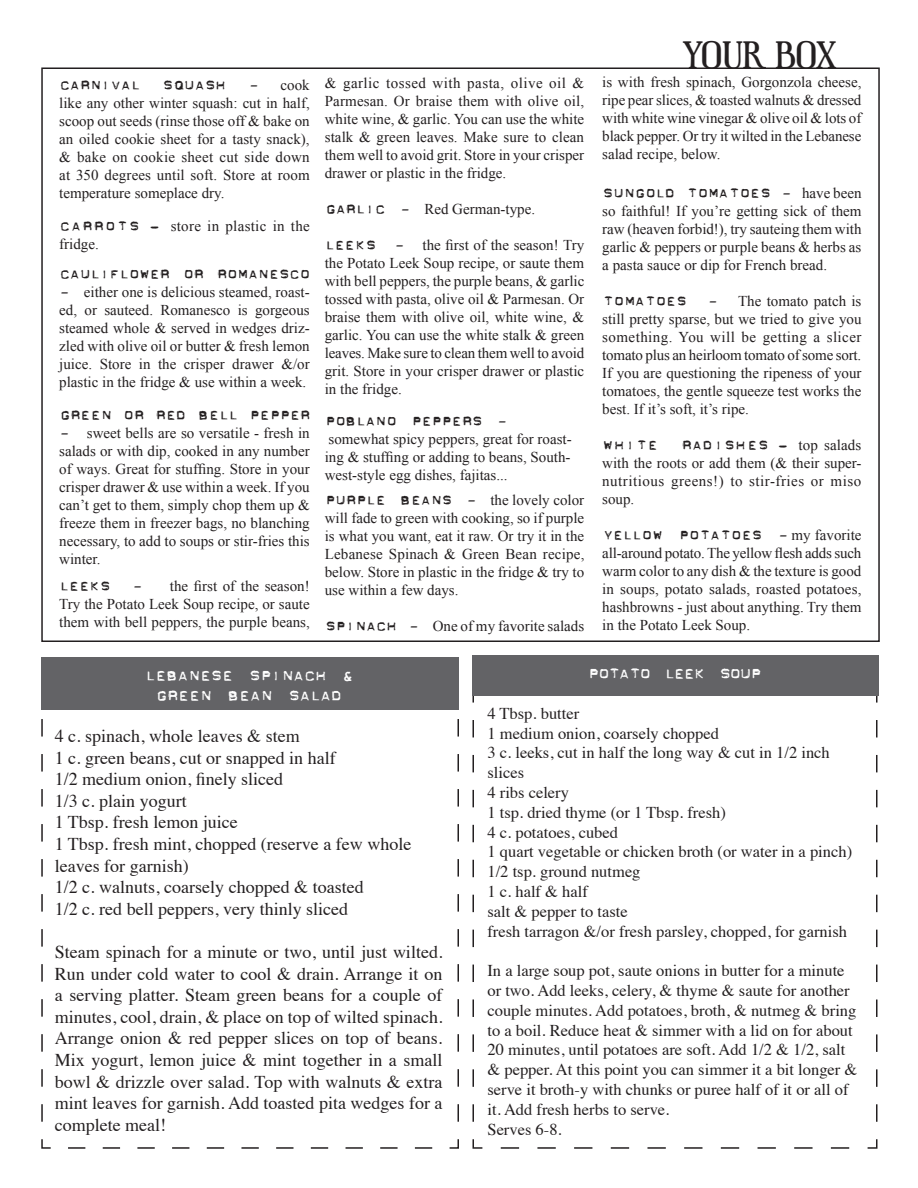
<style>
.page{position:relative;width:918px;height:1188px;background:#fff}
.page>*{position:absolute;margin:0;border:0;box-sizing:border-box;transform-origin:0 0}
.t1{font:31.5px "Euphorigenic";color:#231f20;scale:1.33 1}
.t2{font:18px/21.6px "Times";color:#231f20}
.t3{font:16.5px/19.8px "Times";color:#231f20}
.t4{font:16.5px/19.8px "GF Ordner Inverted";letter-spacing:-.02em;color:#fff;text-align:center}
.t5{font:16.5px "GF Ordner Inverted";letter-spacing:-.08em;color:#fff}
.t6{font:15px/18px "Times New Roman";color:#231f20;text-align:justify}
.t7{font:15px "GF Ordner Inverted";letter-spacing:-.005em;color:#231f20}
.t8{font:15px/18px "Times New Roman";letter-spacing:.02em;color:#231f20}
.s1{font-family:"GF Ordner Inverted"}
.s2{font-family:"urania czech"}
.s3{font-family:"Times New Roman"}
.s4{font-family:"Courier New";font-weight:700}
</style>
<div class="page">
<svg style="left:472px;top:696px;width:406px;height:453px"></svg>
<svg style="left:41px;top:719px;width:418px;height:430px"></svg>
<div style="left:41px;top:657px;width:418px;height:53px;background:#636366"></div>
<div style="left:472px;top:656px;width:407px;height:40px;background:#636366"></div>
<p class="t6" style="left:59px;top:76px;width:252px;text-indent:189px"><span class="s1">-</span> cook like any other winter squash: cut in half, scoop out seeds (rinse those off &amp; bake on an oiled cookie sheet for a tasty snack), &amp; bake on cookie sheet cut side down at 350 degrees until soft. Store at room temperature someplace dry.</p>
<p class="t8" style="left:59px;top:217px;width:252px"><span class="s1">carrots</span> <span class="s2">-</span> store in plastic in the fridge.</p>
<p class="t7" style="left:59px;top:267px;width:252px">Cauliflower or Romanesco</p>
<p class="t6" style="left:59px;top:283px;width:252px"><span class="s1">-</span> either one is delicious steamed, roast&shy;ed, or sauteed. Romanesco is gorgeous steamed whole &amp; served in wedges driz&shy;zled with olive oil or butter &amp; fresh lemon juice. Store in the crisper drawer &amp;/or plastic in the fridge &amp; use within a week.</p>
<p class="t7" style="left:59px;top:408px;width:252px">Green or red bell pepper</p>
<p class="t6" style="left:59px;top:424px;width:252px"><span class="s1">-</span> sweet bells are so versatile - fresh in salads or with dip, cooked in any number of ways. Great for stuffing. Store in your crisper drawer &amp; use within a week. If you can’t get to them, simply chop them up &amp; freeze them in freezer bags, no blanching necessary, to add to soups or stir-fries this winter.</p>
<p class="t7" style="left:59px;top:579px;width:52px">Leeks</p>
<p class="t7" style="left:59px;top:78px;width:82px">Carnival</p>
<p class="t7" style="left:162px;top:78px;width:65px">squash</p>
<p class="t6" style="left:59px;top:577px;width:252px;text-indent:73px"><span class="s1">-</span> the first of the season!<br>Try the Potato Leek Soup recipe, or saute them with bell peppers, the purple beans,</p>
<p class="t6" style="left:325px;top:74px;width:261px">&amp; garlic tossed with pasta, olive oil &amp; Parmesan. Or braise them with olive oil, white wine, &amp; garlic. You can use the white stalk &amp; green leaves. Make sure to clean them well to avoid grit. Store in your crisper drawer or plastic in the fridge.</p>
<p class="t6" style="left:325px;top:200px;width:212px"><span class="s1">GARLIC -</span> Red German-type.</p>
<p class="t6" style="left:325px;top:236px;width:261px"><span class="s1">Leeks -</span> the first of the season! Try the Potato Leek Soup recipe, or saute them with bell peppers, the purple beans, &amp; garlic tossed with pasta, olive oil &amp; Parmesan. Or braise them with olive oil, white wine, &amp; garlic. You can use the white stalk &amp; green leaves. Make sure to clean them well to avoid grit. Store in your crisper drawer or plastic in the fridge.</p>
<p class="t7" style="left:325px;top:414px;width:183px">Poblano Peppers -</p>
<p class="t6" style="left:325px;top:430px;width:249px">somewhat spicy peppers, great for roast&shy;ing &amp; stuffing or adding to beans, South&shy;west-style egg dishes, fajitas...</p>
<p class="t6" style="left:325px;top:491px;width:261px"><span class="s1">Purple Beans -</span> the lovely color will fade to green with cooking, so if purple is what you want, eat it raw. Or try it in the Lebanese Spinach &amp; Green Bean recipe, below. Store in plastic in the fridge &amp; try to use within a few days.</p>
<p class="t6" style="left:325px;top:617px;width:261px"><span class="s1">Spinach -</span> One of my favorite salads</p>
<h1 class="t1" style="left:682px;top:37px;width:117px">YOUR BOX</h1>
<p class="t6" style="left:602px;top:73px;width:261px">is with fresh spinach, Gorgonzola cheese, ripe pear slices, &amp; toasted walnuts &amp; dressed with white wine vinegar &amp; olive oil &amp; lots of black pepper. Or try it wilted in the Lebanese salad recipe, below.</p>
<p class="t7" style="left:602px;top:186px;width:261px">Sungold Tomatoes - <span class="s3">have been</span></p>
<p class="t6" style="left:602px;top:202px;width:261px">so faithful! If you’re getting sick of them raw (heaven forbid!), try sauteing them with garlic &amp; peppers or purple beans &amp; herbs as a pasta sauce or dip for French bread.</p>
<p class="t7" style="left:602px;top:294px;width:85px">TOmatoes</p>
<p class="t6" style="left:602px;top:292px;width:261px;text-indent:105px"><span class="s1">-</span> The tomato patch is still pretty sparse, but we tried to give you something. You will be getting a slicer tomato plus an heirloom tomato of some sort.<br>If you are questioning the ripeness of your tomatoes, the gentle squeeze test works the best. If it’s soft, it’s ripe.</p>
<p class="t7" style="left:602px;top:438px;width:57px">White</p>
<p class="t6" style="left:602px;top:436px;width:261px;text-indent:79px"><span class="s1">Radishes</span> <span class="s2">-</span> top salads with the roots or add them (&amp; their super&shy;nutritious greens!) to stir-fries or miso soup.</p>
<p class="t7" style="left:602px;top:528px;width:261px">Yellow potatoes - <span class="s3">my favorite</span></p>
<p class="t6" style="left:602px;top:544px;width:261px">all-around potato. The yellow flesh adds such warm color to any dish &amp; the texture is good in soups, potato salads, roasted potatoes, hashbrowns - just about anything. Try them in the Potato Leek Soup.</p>
<p class="t4" style="left:145px;top:666px;width:209px">Lebanese Spinach <span class="s4">&amp;<br></span>Green Bean Salad</p>
<p class="t2" style="left:55px;top:724px;width:358px">4 c. spinach, whole leaves &amp; stem<br>1 c. green beans, cut or snapped in half<br>1/2 medium onion, finely sliced<br>1/3 c. plain yogurt<br>1 Tbsp. fresh lemon juice<br>1 Tbsp. fresh mint, chopped (reserve a few whole leaves for garnish)<br>1/2 c. walnuts, coarsely chopped &amp; toasted<br>1/2 c. red bell peppers, very thinly sliced</p>
<p class="t2" style="left:55px;top:940px;width:389px;text-align:justify">Steam spinach for a minute or two, until just wilted.<br>Run under cold water to cool &amp; drain. Arrange it on a serving platter. Steam green beans for a couple of minutes, cool, drain, &amp; place on top of wilted spinach.<br>Arrange onion &amp; red pepper slices on top of beans.<br>Mix yogurt, lemon juice &amp; mint together in a small bowl &amp; drizzle over salad. Top with walnuts &amp; extra mint leaves for garnish. Add toasted pita wedges for a complete meal!</p>
<p class="t5" style="left:588px;top:666px;width:175px">Potato Leek Soup</p>
<p class="t3" style="left:487px;top:702px;width:366px">4 Tbsp. butter<br>1 medium onion, coarsely chopped<br>3 c. leeks, cut in half the long way &amp; cut in 1/2 inch slices<br>4 ribs celery<br>1 tsp. dried thyme (or 1 Tbsp. fresh)<br>4 c. potatoes, cubed<br>1 quart vegetable or chicken broth (or water in a pinch)<br>1/2 tsp. ground nutmeg<br>1 c. half &amp; half<br>salt &amp; pepper to taste<br>fresh tarragon &amp;/or fresh parsley, chopped, for garnish</p>
<p class="t3" style="left:487px;top:959px;width:371px">In a large soup pot, saute onions in butter for a minute or two. Add leeks, celery, &amp; thyme &amp; saute for another couple minutes. Add potatoes, broth, &amp; nutmeg &amp; bring to a boil. Reduce heat &amp; simmer with a lid on for about 20 minutes, until potatoes are soft. Add 1/2 &amp; 1/2, salt &amp; pepper. At this point you can simmer it a bit longer &amp; serve it broth-y with chunks or puree half of it or all of it. Add fresh herbs to serve.<br>Serves 6-8.</p>
</div>
